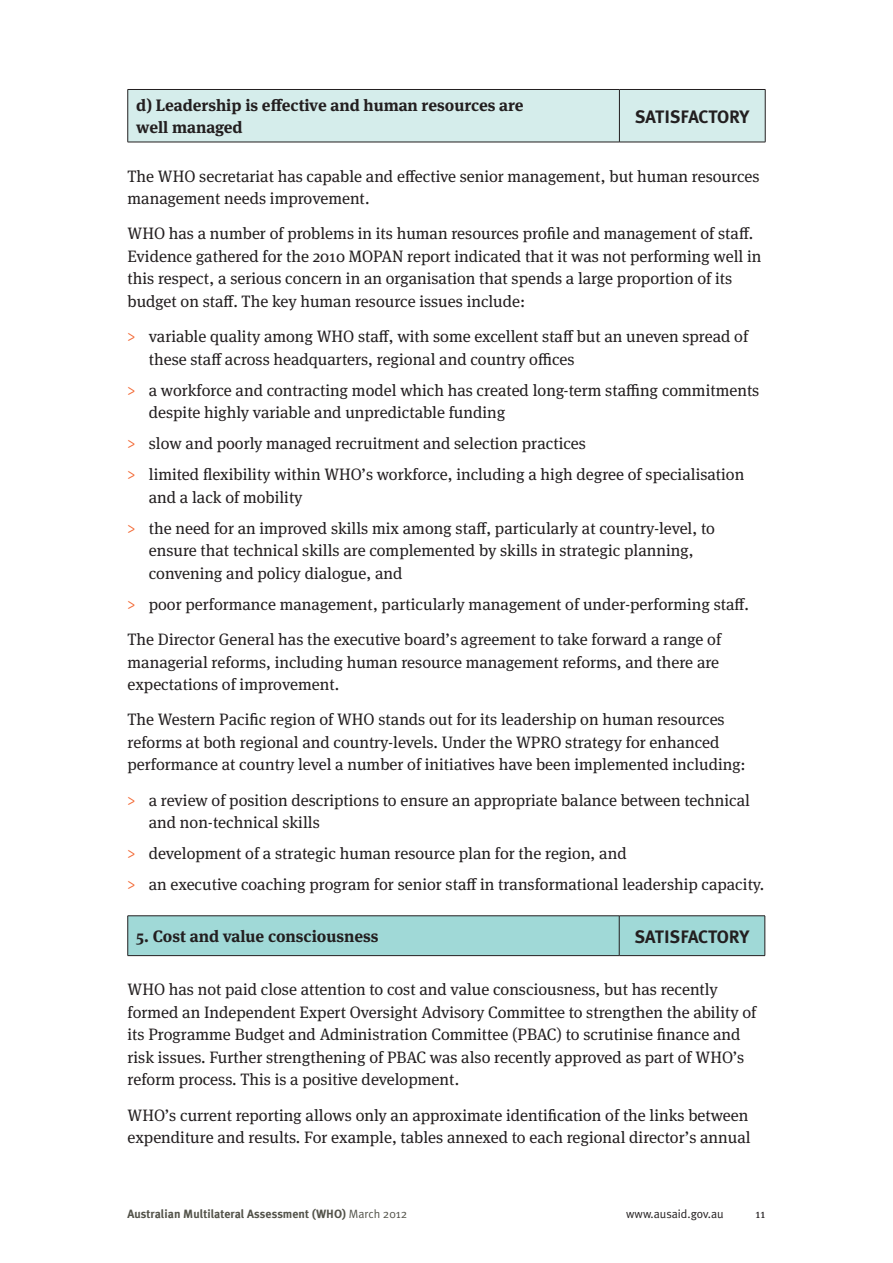
<style>
.page{position:relative;width:893px;height:1263px;background:#fff}
.page>*{position:absolute;margin:0;border:0;box-sizing:border-box;transform-origin:0 0}
._08bbbb_RIGHT_COLUMN{font:700 18px "Meta Plus";color:#231f20}
._04__BODY_TEXT{font:16.5px/22.5px "Meta Serif OT";color:#231f20}
._05a__DOT_POINTS{font:16.5px/22.5px "Meta Serif OT";color:#231f20}
._04__BODY_TEXT-2{font:700 16.5px/22.5px "Meta Serif OT";color:#231f20}
.t1{font:700 12px "Meta Plus";color:#53534a}
.t2{font:12px "Meta Plus Normal";color:#231f20}
.t3{font:12px "Meta Serif OT";color:#231f20}
.s1{color:#f26631}
.s2{font-family:"Meta Plus Normal";font-weight:400}
</style>
<div class="page">
<div style="left:128px;top:90px;width:637px;height:52px;background:#d5edeb"></div>
<hr style="left:128px;top:89px;width:491px;height:1px;background:#231f20">
<hr style="left:619px;top:89px;width:146px;height:1px;background:#231f20">
<hr style="left:619px;top:90px;width:1px;height:52px;background:#231f20">
<hr style="left:128px;top:142px;width:491px;height:1px;background:#231f20">
<hr style="left:619px;top:142px;width:146px;height:1px;background:#231f20">
<hr style="left:127px;top:90px;width:1px;height:52px;background:#231f20">
<hr style="left:765px;top:90px;width:1px;height:52px;background:#231f20">
<div style="left:128px;top:916px;width:637px;height:39px;background:#a0d9d7"></div>
<hr style="left:128px;top:915px;width:491px;height:1px;background:#231f20">
<hr style="left:619px;top:915px;width:146px;height:1px;background:#231f20">
<hr style="left:619px;top:916px;width:1px;height:39px;background:#231f20">
<hr style="left:128px;top:955px;width:491px;height:1px;background:#231f20">
<hr style="left:619px;top:955px;width:146px;height:1px;background:#231f20">
<hr style="left:127px;top:916px;width:1px;height:39px;background:#231f20">
<hr style="left:765px;top:916px;width:1px;height:39px;background:#231f20">
<p class="_04__BODY_TEXT-2" style="left:136px;top:94px;width:389px">d) Leadership is effective and human resources are well managed</p>
<p class="_08bbbb_RIGHT_COLUMN" style="left:635px;top:106px;width:116px">SATISFACTORY</p>
<p class="_04__BODY_TEXT" style="left:128px;top:165px;width:633px">The WHO secretariat has capable and effective senior management, but human resources management needs improvement.</p>
<p class="_04__BODY_TEXT" style="left:128px;top:223px;width:635px">WHO has a number of problems in its human resources profile and management of staff.<br>Evidence gathered for the 2010 MOPAN report indicated that it was not performing well in this respect, a serious concern in an organisation that spends a large proportion of its budget on staff. The key human resource issues include:</p>
<p class="_05a__DOT_POINTS" style="left:149px;top:326px;width:601px;text-indent:-21px"><span class="s1">&gt;</span> variable quality among WHO staff, with some excellent staff but an uneven spread of these staff across headquarters, regional and country offices</p>
<p class="_05a__DOT_POINTS" style="left:149px;top:379px;width:612px;text-indent:-21px"><span class="s1">&gt;</span> a workforce and contracting model which has created long-term staffing commitments despite highly variable and unpredictable funding</p>
<p class="_05a__DOT_POINTS" style="left:128px;top:433px;width:460px"><span class="s1">&gt;</span> slow and poorly managed recruitment and selection practices</p>
<p class="_05a__DOT_POINTS" style="left:149px;top:464px;width:597px;text-indent:-21px"><span class="s1">&gt;</span> limited flexibility within WHO’s workforce, including a high degree of specialisation and a lack of mobility</p>
<p class="_05a__DOT_POINTS" style="left:149px;top:517px;width:568px;text-indent:-21px"><span class="s1">&gt;</span> the need for an improved skills mix among staff, particularly at country-level, to ensure that technical skills are complemented by skills in strategic planning, convening and policy dialogue, and</p>
<p class="_05a__DOT_POINTS" style="left:128px;top:593px;width:623px"><span class="s1">&gt;</span> poor performance management, particularly management of under-performing staff.</p>
<p class="_04__BODY_TEXT" style="left:128px;top:628px;width:595px">The Director General has the executive board’s agreement to take forward a range of managerial reforms, including human resource management reforms, and there are expectations of improvement.</p>
<p class="_04__BODY_TEXT" style="left:128px;top:709px;width:620px">The Western Pacific region of WHO stands out for its leadership on human resources reforms at both regional and country-levels. Under the WPRO strategy for enhanced performance at country level a number of initiatives have been implemented including:</p>
<p class="_05a__DOT_POINTS" style="left:149px;top:789px;width:603px;text-indent:-21px"><span class="s1">&gt;</span> a review of position descriptions to ensure an appropriate balance between technical and non-technical skills</p>
<p class="_05a__DOT_POINTS" style="left:128px;top:842px;width:501px"><span class="s1">&gt;</span> development of a strategic human resource plan for the region, and</p>
<p class="_05a__DOT_POINTS" style="left:128px;top:873px;width:638px"><span class="s1">&gt;</span> an executive coaching program for senior staff in transformational leadership capacity.</p>
<p class="_04__BODY_TEXT-2" style="left:136px;top:925px;width:244px">5. Cost and value consciousness</p>
<p class="_08bbbb_RIGHT_COLUMN" style="left:635px;top:926px;width:116px">SATISFACTORY</p>
<p class="_04__BODY_TEXT" style="left:128px;top:979px;width:630px">WHO has not paid close attention to cost and value consciousness, but has recently formed an Independent Expert Oversight Advisory Committee to strengthen the ability of its Programme Budget and Administration Committee (PBAC) to scrutinise finance and risk issues. Further strengthening of PBAC was also recently approved as part of WHO’s reform process. This is a positive development.</p>
<p class="_04__BODY_TEXT" style="left:128px;top:1104px;width:625px">WHO’s current reporting allows only an approximate identification of the links between expenditure and results. For example, tables annexed to each regional director’s annual</p>
<p class="t1" style="left:128px;top:1207px;width:281px">Australian Multilateral Assessment (WHO) <span class="s2">March 2012</span></p>
<p class="t2" style="left:626px;top:1207px;width:99px">www.ausaid.gov.au</p>
<p class="t3" style="left:756px;top:1207px;width:11px">11</p>
</div>
